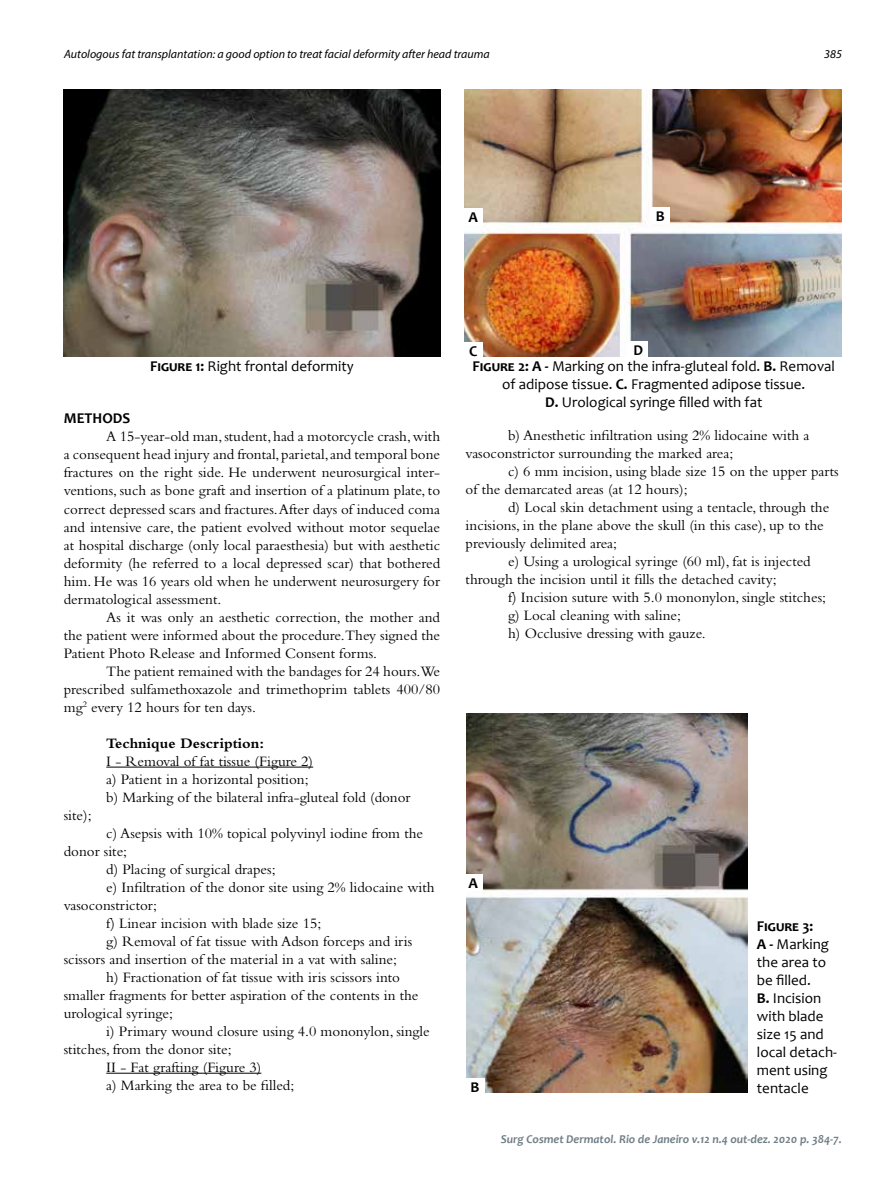
<style>
.page{position:relative;width:893px;height:1191px;background:#fff}
.page>*{position:absolute;margin:0;border:0;box-sizing:border-box;transform-origin:0 0}
.t1{font:15px/18px "Bembo Std";color:#000}
.t2{font:15px/18px "Candara";color:#000;text-align:center}
.t3{font:700 15px "Bembo Std";color:#000}
.t4{font:700 15px "Candara";color:#000}
.t5{font:italic 12px "Myriad Pro";color:#000}
.t6{font:italic 700 12px "Candara";color:#717e86}
.s1{font-weight:700}
</style>
<div class="page">
<hr style="left:106px;top:766px;width:207px;height:1px;background:#000">
<hr style="left:106px;top:1072px;width:155px;height:1px;background:#000">
<img style="left:64px;top:89px;width:377px;height:267px">
<img style="left:465px;top:89px;width:377px;height:267px">
<img style="left:466px;top:714px;width:281px;height:378px">
<div style="left:463px;top:208px;width:20px;height:17px;background:#fff"></div>
<div style="left:651px;top:207px;width:19px;height:17px;background:#fff"></div>
<div style="left:463px;top:342px;width:20px;height:16px;background:#fff"></div>
<div style="left:628px;top:342px;width:20px;height:16px;background:#fff"></div>
<div style="left:463px;top:874px;width:20px;height:16px;background:#fff"></div>
<div style="left:465px;top:1078px;width:20px;height:16px;background:#fff"></div>
<p class="t5" style="left:64px;top:47px;width:427px">Autologous fat transplantation: a good option to treat facial deformity after head trauma</p>
<p class="t5" style="left:824px;top:47px;width:19px">385</p>
<p class="t4" style="left:469px;top:208px;width:11px">A</p>
<p class="t4" style="left:656px;top:207px;width:10px">B</p>
<p class="t4" style="left:469px;top:341px;width:10px">C</p>
<p class="t4" style="left:633px;top:341px;width:11px">D</p>
<p class="t2" style="left:150px;top:357px;width:205px"><span class="s1">Figure 1:</span> Right frontal deformity</p>
<p class="t2" style="left:473px;top:357px;width:364px"><span class="s1">Figure 2: A -</span> Marking on the infra-gluteal fold. <span class="s1">B.</span> Removal of adipose tissue. <span class="s1">C.</span> Fragmented adipose tissue.<br><span class="s1">D.</span> Urological syringe filled with fat</p>
<p class="t4" style="left:64px;top:409px;width:68px">METHODS</p>
<p class="t1" style="left:64px;top:427px;width:378px;text-align:justify;text-indent:43px">A 15-year-old man, student, had a motorcycle crash, with a consequent head injury and frontal, parietal, and temporal bone fractures on the right side. He underwent neurosurgical inter&shy;ventions, such as bone graft and insertion of a platinum plate, to correct depressed scars and fractures. After days of induced coma and intensive care, the patient evolved without motor sequelae at hospital discharge (only local paraesthesia) but with aesthetic deformity (he referred to a local depressed scar) that bothered him. He was 16 years old when he underwent neurosurgery for dermatological assessment.</p>
<p class="t1" style="left:64px;top:607px;width:378px;text-align:justify;text-indent:43px">As it was only an aesthetic correction, the mother and the patient were informed about the procedure.They signed the Patient Photo Release and Informed Consent forms.</p>
<p class="t1" style="left:64px;top:661px;width:378px;text-align:justify;text-indent:43px">The patient remained with the bandages for 24 hours.We prescribed sulfamethoxazole and trimethoprim tablets 400/80 mg<sup>2</sup> every 12 hours for ten days.</p>
<p class="t3" style="left:106px;top:734px;width:159px">Technique Description:</p>
<p class="t1" style="left:106px;top:751px;width:306px">I - Removal of fat tissue (Figure 2)<br>a) Patient in a horizontal position;<br>b) Marking of the bilateral infra-gluteal fold (donor</p>
<p class="t1" style="left:64px;top:805px;width:29px">site);</p>
<p class="t1" style="left:106px;top:823px;width:318px">c) Asepsis with 10% topical polyvinyl iodine from the</p>
<p class="t1" style="left:64px;top:841px;width:65px">donor site;</p>
<p class="t1" style="left:106px;top:859px;width:171px">d) Placing of surgical drapes;</p>
<p class="t1" style="left:106px;top:877px;width:330px">e) Infiltration of the donor site using 2% lidocaine with</p>
<p class="t1" style="left:64px;top:895px;width:95px">vasoconstrictor;</p>
<p class="t1" style="left:106px;top:913px;width:216px">f) Linear incision with blade size 15;</p>
<p class="t1" style="left:106px;top:931px;width:308px">g) Removal of fat tissue with Adson forceps and iris</p>
<p class="t1" style="left:64px;top:949px;width:335px">scissors and insertion of the material in a vat with saline;</p>
<p class="t1" style="left:106px;top:967px;width:295px">h) Fractionation of fat tissue with iris scissors into</p>
<p class="t1" style="left:64px;top:985px;width:356px">smaller fragments for better aspiration of the contents in the</p>
<p class="t1" style="left:64px;top:1003px;width:111px">urological syringe;</p>
<p class="t1" style="left:106px;top:1021px;width:325px">i) Primary wound closure using 4.0 mononylon, single</p>
<p class="t1" style="left:64px;top:1039px;width:169px">stitches, from the donor site;</p>
<p class="t1" style="left:106px;top:1057px;width:157px">II - Fat grafting (Figure 3)</p>
<p class="t1" style="left:106px;top:1075px;width:190px">a) Marking the area to be filled;</p>
<p class="t1" style="left:466px;top:426px;width:345px;text-indent:43px">b) Anesthetic infiltration using 2% lidocaine with a vasoconstrictor surrounding the marked area;</p>
<p class="t1" style="left:466px;top:462px;width:375px;text-indent:43px">c) 6 mm incision, using blade size 15 on the upper parts of the demarcated areas (at 12 hours);</p>
<p class="t1" style="left:466px;top:498px;width:365px;text-indent:43px">d) Local skin detachment using a tentacle, through the incisions, in the plane above the skull (in this case), up to the previously delimited area;</p>
<p class="t1" style="left:466px;top:552px;width:347px;text-indent:43px">e) Using a urological syringe (60 ml), fat is injected through the incision until it fills the detached cavity;</p>
<p class="t1" style="left:508px;top:588px;width:319px">f) Incision suture with 5.0 mononylon, single stitches; g) Local cleaning with saline;<br>h) Occlusive dressing with gauze.</p>
<p class="t4" style="left:469px;top:873px;width:11px">A</p>
<p class="t4" style="left:470px;top:1077px;width:10px">B</p>
<p class="t2" style="left:757px;top:916px;width:82px;text-align:left"><span class="s1">Figure 3:<br>A -</span> Marking the area to be filled.<br><span class="s1">B.</span> Incision with blade size 15 and local detach&shy;ment using tentacle</p>
<p class="t6" style="left:501px;top:1132px;width:343px">Surg Cosmet Dermatol. Rio de Janeiro v.12 n.4 out-dez. 2020 p. 384-7.</p>
</div>
